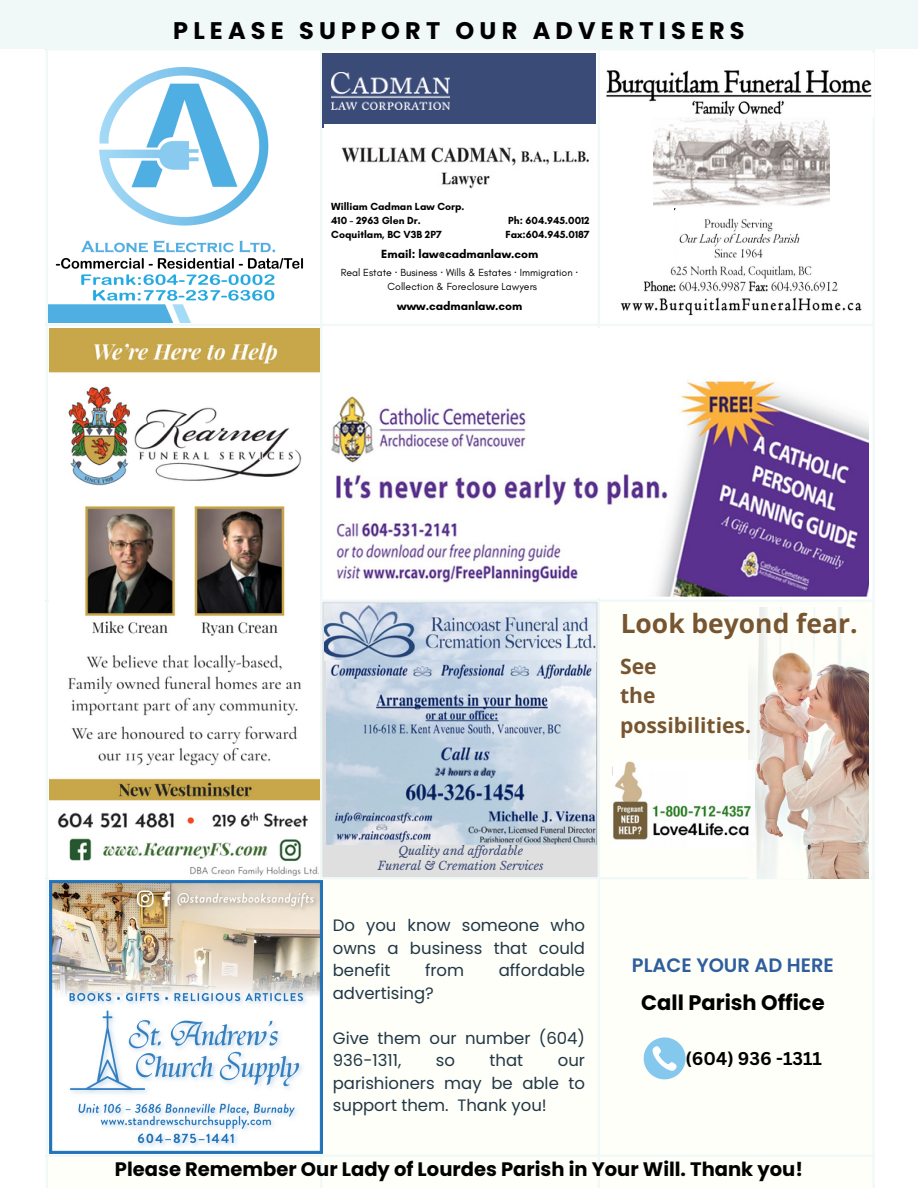
<style>
.page{position:relative;width:918px;height:1188px;background:#fff}
.page>*{position:absolute;margin:0;border:0;box-sizing:border-box;transform-origin:0 0}
.t1{font:700 26.4px "Open Sans";color:#775531}
.t2{font:700 24px "Poppins";letter-spacing:.215em;color:#000}
.t3{font:700 21.15px "Open Sans";color:#775531}
.t4{font:700 21px "Poppins";color:#000}
.t5{font:700 19.5px "Poppins";color:#000}
.t6{font:600 19.35px "Poppins";color:#2e5e9d}
.t7{font:700 18px "Canva Sans";color:#000}
.t8{font:16.5px/22.5px "Poppins";color:#213644;text-align:justify}
.t9{font:700 12.15px "Glacial Indifference";color:#000}
.t10{font:italic 11.85px "Libre Baskerville";color:#3b4b77}
.t11{font:700 10.5px "Glacial Indifference";color:#000}
.t12{font:10.5px/14px "Glacial Indifference";color:#000;text-align:center}
.s1{font-family:"Noto Sans"}
</style>
<div class="page">
<div style="left:0;top:0;width:918px;height:48px;background:#f0f8f8"></div>
<svg style="left:319px;top:602px;width:554px;height:553px"></svg>
<hr style="left:46px;top:50px;width:2px;height:1138px;background:#f0f8f8">
<hr style="left:320px;top:50px;width:2px;height:1138px;background:#f0f8f8">
<hr style="left:598px;top:50px;width:2px;height:1138px;background:#f0f8f8">
<hr style="left:873px;top:50px;width:2px;height:1138px;background:#f0f8f8">
<hr style="left:46px;top:48px;width:829px;height:2px;background:#f0f8f8">
<hr style="left:46px;top:324px;width:829px;height:2px;background:#f0f8f8">
<hr style="left:46px;top:600px;width:829px;height:2px;background:#f0f8f8">
<hr style="left:46px;top:877px;width:829px;height:2px;background:#f0f8f8">
<hr style="left:46px;top:1155px;width:829px;height:2px;background:#f0f8f8">
<hr style="left:46px;top:1187px;width:829px;height:1px;background:#f0f8f8">
<img style="left:48px;top:240px;width:255px;height:83px">
<img style="left:99px;top:67px;width:170px;height:159px">
<div style="left:323px;top:53px;width:273px;height:75px;background:#3b4b77"></div>
<img style="left:332px;top:72px;width:118px;height:37px">
<img style="left:331px;top:328px;width:538px;height:269px">
<img style="left:606px;top:53px;width:268px;height:63px">
<img style="left:653px;top:117px;width:177px;height:92px">
<img style="left:620px;top:265px;width:242px;height:51px">
<img style="left:674px;top:209px;width:126px;height:49px">
<img style="left:49px;top:328px;width:270px;height:550px">
<svg style="left:644px;top:1037px;width:41px;height:42px"></svg>
<img style="left:49px;top:880px;width:274px;height:274px">
<img style="left:748px;top:607px;width:121px;height:271px">
<img style="left:613px;top:761px;width:141px;height:86px">
<img style="left:325px;top:604px;width:271px;height:241px">
<img style="left:325px;top:124px;width:271px;height:65px">
<p class="t2" style="left:173px;top:14px;width:573px">PLEASE SUPPORT OUR ADVERTISERS</p>
<p class="t11" style="left:331px;top:200px;width:135px">William Cadman Law Corp.</p>
<p class="t11" style="left:331px;top:214px;width:91px">410 - 2963 Glen Dr.</p>
<p class="t11" style="left:331px;top:228px;width:112px">Coquitlam, BC V3B 2P7</p>
<p class="t11" style="left:508px;top:214px;width:83px">Ph: 604.945.0012</p>
<p class="t11" style="left:506px;top:228px;width:86px">Fax:604.945.0187</p>
<p class="t9" style="left:381px;top:247px;width:159px">Email: law@cadmanlaw.com</p>
<p class="t12" style="left:341px;top:266px;width:239px">Real Estate <span class="s1">·</span> Business <span class="s1">·</span> Wills &amp; Estates <span class="s1">·</span> Immigration <span class="s1">·<br></span>Collection &amp; Foreclosure Lawyers</p>
<p class="t9" style="left:397px;top:299px;width:127px">www.cadmanlaw.com</p>
<p class="t1" style="left:621px;top:605px;width:238px">Look beyond fear.</p>
<p class="t3" style="left:620px;top:652px;width:38px">See</p>
<p class="t3" style="left:620px;top:681px;width:37px">the</p>
<p class="t3" style="left:620px;top:710px;width:132px">possibilities.</p>
<p class="t10" style="left:398px;top:843px;width:126px">Quality and af ordable</p>
<p class="t10" style="left:378px;top:859px;width:167px">Funeral &amp; Cremation Services</p>
<p class="t8" style="left:333px;top:914px;width:254px">Do you know someone who owns a business that could benefit</p>
<p class="t8" style="left:425px;top:959px;width:41px">from</p>
<p class="t8" style="left:499px;top:959px;width:88px">affordable</p>
<p class="t8" style="left:333px;top:982px;width:102px">advertising?</p>
<p class="t8" style="left:333px;top:1027px;width:254px">Give them our number (604)<br>936-1311,</p>
<p class="t8" style="left:436px;top:1049px;width:21px">so</p>
<p class="t8" style="left:490px;top:1049px;width:35px">that</p>
<p class="t8" style="left:333px;top:1049px;width:254px;text-indent:225px">our parishioners may be able to support them. Thank you!</p>
<p class="t6" style="left:632px;top:951px;width:204px">PLACE YOUR AD HERE</p>
<p class="t4" style="left:641px;top:988px;width:185px">Call Parish Office</p>
<p class="t7" style="left:686px;top:1046px;width:138px">(604) 936 -1311</p>
<p class="t5" style="left:115px;top:1156px;width:690px">Please Remember Our Lady of Lourdes Parish in Your Will. Thank you!</p>
</div>
